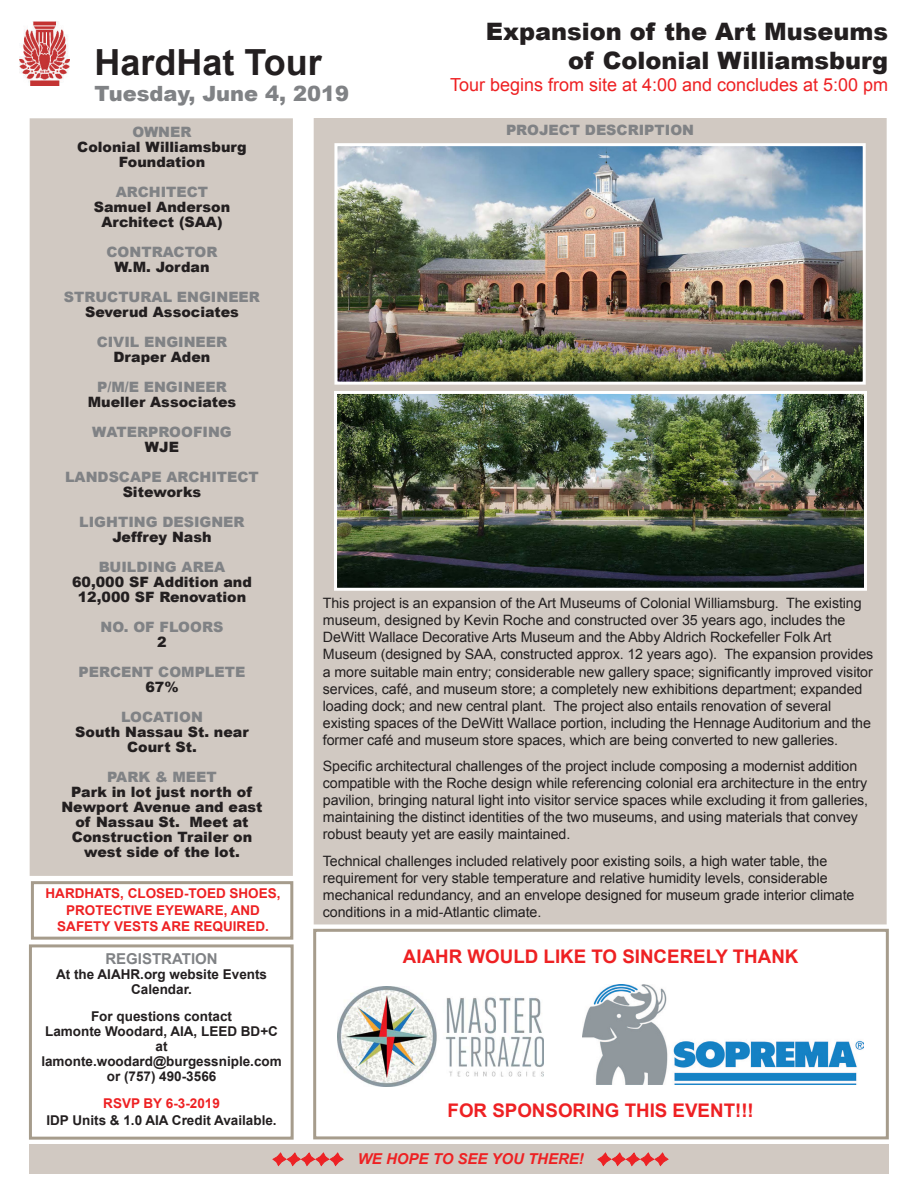
<style>
.page{position:relative;width:918px;height:1188px;background:#fff}
.page>*{position:absolute;margin:0;border:0;box-sizing:border-box;transform-origin:0 0}
.t1{font:700 36px "Arial";color:#231f20}
.t2{font:900 24px "Arial";color:#231f20}
.t3{font:900 21px "Arial";color:#808285}
.t4{font:700 18.75px "Arial";color:#ee2123}
.t5{font:18px "Arial";color:#ee2123}
.t6{font:italic 700 15px "Arial";color:#ee2123}
.t7{font:700 15px "Arial";color:#808285}
.t8{font:14.25px/17.1px "Arial";letter-spacing:-.01em;color:#231f20}
.t9{font:900 14.25px/15px "Arial";color:#231f20;text-align:center}
.t10{font:900 14.25px "Arial";color:#808285}
.t11{font:700 13.5px "Arial";color:#231f20}
.t12{font:700 13.5px "Arial";color:#ee2123}
</style>
<div class="page">
<div style="left:314px;top:118px;width:573px;height:806px;background:#d1c9c2"></div>
<div style="left:29px;top:1144px;width:860px;height:30px;background:#d1c9c2"></div>
<div style="left:30px;top:118px;width:263px;height:758px;background:#d1c9c2"></div>
<div style="left:31px;top:881px;width:262px;height:59px;border:3px solid #a69c8c"></div>
<img style="left:20px;top:22px;width:49px;height:64px">
<div style="left:29px;top:944px;width:265px;height:196px;border:3px solid #a69c8c"></div>
<svg style="left:597px;top:1152px;width:72px;height:14px"></svg>
<svg style="left:272px;top:1152px;width:72px;height:14px"></svg>
<img style="left:338px;top:147px;width:524px;height:234px">
<div style="left:334px;top:143px;width:532px;height:242px;border:3px solid #fff"></div>
<img style="left:338px;top:395px;width:525px;height:192px">
<div style="left:334px;top:391px;width:533px;height:200px;border:3px solid #fff"></div>
<div style="left:313px;top:929px;width:576px;height:210px;border:3px solid #a69c8c"></div>
<img style="left:337px;top:987px;width:207px;height:99px">
<img style="left:583px;top:984px;width:280px;height:101px">
<p class="t2" style="left:486px;top:14px;width:404px">Expansion of the Art Museums</p>
<p class="t2" style="left:568px;top:43px;width:322px">of Colonial Williamsburg</p>
<p class="t5" style="left:450px;top:73px;width:440px">Tour begins from site at 4:00 and concludes at 5:00 pm</p>
<p class="t1" style="left:94px;top:39px;width:229px">HardHat Tour</p>
<p class="t3" style="left:94px;top:78px;width:256px">Tuesday, June 4, 2019</p>
<p class="t10" style="left:132px;top:122px;width:61px">OWNER</p>
<p class="t9" style="left:77px;top:139px;width:171px">Colonial Williamsburg<br>Foundation</p>
<p class="t10" style="left:116px;top:182px;width:94px">ARCHITECT</p>
<p class="t9" style="left:94px;top:199px;width:138px">Samuel Anderson<br>Architect (SAA)</p>
<p class="t10" style="left:107px;top:242px;width:112px">CONTRACTOR</p>
<p class="t9" style="left:114px;top:259px;width:97px">W.M. Jordan</p>
<p class="t10" style="left:64px;top:287px;width:198px">STRUCTURAL ENGINEER</p>
<p class="t9" style="left:85px;top:304px;width:155px">Severud Associates</p>
<p class="t10" style="left:97px;top:332px;width:132px">CIVIL ENGINEER</p>
<p class="t9" style="left:114px;top:349px;width:98px">Draper Aden</p>
<p class="t10" style="left:97px;top:377px;width:131px">P/M/E ENGINEER</p>
<p class="t9" style="left:88px;top:394px;width:150px">Mueller Associates</p>
<p class="t10" style="left:92px;top:422px;width:141px">WATERPROOFING</p>
<p class="t9" style="left:145px;top:439px;width:36px">WJE</p>
<p class="t10" style="left:65px;top:467px;width:195px">LANDSCAPE ARCHITECT</p>
<p class="t9" style="left:123px;top:484px;width:80px">Siteworks</p>
<p class="t10" style="left:79px;top:512px;width:167px">LIGHTING DESIGNER</p>
<p class="t9" style="left:112px;top:529px;width:101px">Jeffrey Nash</p>
<p class="t10" style="left:99px;top:557px;width:128px">BUILDING AREA</p>
<p class="t9" style="left:72px;top:574px;width:181px">60,000 SF Addition and</p>
<p class="t9" style="left:78px;top:589px;width:170px">12,000 SF Renovation</p>
<p class="t10" style="left:101px;top:617px;width:124px">NO. OF FLOORS</p>
<p class="t9" style="left:157px;top:634px;width:11px">2</p>
<p class="t10" style="left:79px;top:662px;width:168px">PERCENT COMPLETE</p>
<p class="t9" style="left:145px;top:679px;width:35px">67%</p>
<p class="t10" style="left:121px;top:707px;width:83px">LOCATION</p>
<p class="t9" style="left:75px;top:724px;width:175px">South Nassau St. near<br>Court St.</p>
<p class="t10" style="left:107px;top:767px;width:111px">PARK &amp; MEET</p>
<p class="t9" style="left:61px;top:784px;width:203px">Park in lot just north of<br>Newport Avenue and east of Nassau St. Meet at<br>Construction Trailer on west side of the lot.</p>
<p class="t12" style="left:46px;top:885px;width:237px">HARDHATS, CLOSED-TOED SHOES,</p>
<p class="t12" style="left:66px;top:901px;width:195px">PROTECTIVE EYEWARE, AND</p>
<p class="t12" style="left:57px;top:917px;width:213px">SAFETY VESTS ARE REQUIRED.</p>
<p class="t7" style="left:105px;top:949px;width:114px">REGISTRATION</p>
<p class="t11" style="left:56px;top:966px;width:213px">At the AIAHR.org website Events</p>
<p class="t11" style="left:131px;top:981px;width:62px">Calendar.</p>
<p class="t11" style="left:91px;top:1008px;width:143px">For questions contact</p>
<p class="t11" style="left:45px;top:1023px;width:234px">Lamonte Woodard, AIA, LEED BD+C</p>
<p class="t11" style="left:156px;top:1038px;width:14px">at</p>
<p class="t11" style="left:41px;top:1053px;width:242px">lamonte.woodard@burgessniple.com</p>
<p class="t11" style="left:107px;top:1068px;width:111px">or (757) 490-3566</p>
<p class="t12" style="left:103px;top:1095px;width:118px">RSVP BY 6-3-2019</p>
<p class="t11" style="left:46px;top:1111px;width:232px">IDP Units &amp; 1.0 AIA Credit Available.</p>
<p class="t10" style="left:506px;top:120px;width:190px">PROJECT DESCRIPTION</p>
<p class="t8" style="left:323px;top:595px;width:552px">This project is an expansion of the Art Museums of Colonial Williamsburg. The existing museum, designed by Kevin Roche and constructed over 35 years ago, includes the DeWitt Wallace Decorative Arts Museum and the Abby Aldrich Rockefeller Folk Art Museum (designed by SAA, constructed approx. 12 years ago). The expansion provides a more suitable main entry; considerable new gallery space; significantly improved visitor services, café, and museum store; a completely new exhibitions department; expanded loading dock; and new central plant. The project also entails renovation of several existing spaces of the DeWitt Wallace portion, including the Hennage Auditorium and the former café and museum store spaces, which are being converted to new galleries.</p>
<p class="t8" style="left:323px;top:758px;width:547px">Specific architectural challenges of the project include composing a modernist addition compatible with the Roche design while referencing colonial era architecture in the entry pavilion, bringing natural light into visitor service spaces while excluding it from galleries, maintaining the distinct identities of the two museums, and using materials that convey robust beauty yet are easily maintained.</p>
<p class="t8" style="left:323px;top:852px;width:533px">Technical challenges included relatively poor existing soils, a high water table, the requirement for very stable temperature and relative humidity levels, considerable mechanical redundancy, and an envelope designed for museum grade interior climate conditions in a mid-Atlantic climate.</p>
<p class="t4" style="left:403px;top:944px;width:397px">AIAHR WOULD LIKE TO SINCERELY THANK</p>
<p class="t4" style="left:448px;top:1098px;width:308px">FOR SPONSORING THIS EVENT!!!</p>
<p class="t6" style="left:358px;top:1149px;width:228px">WE HOPE TO SEE YOU THERE!</p>
</div>
